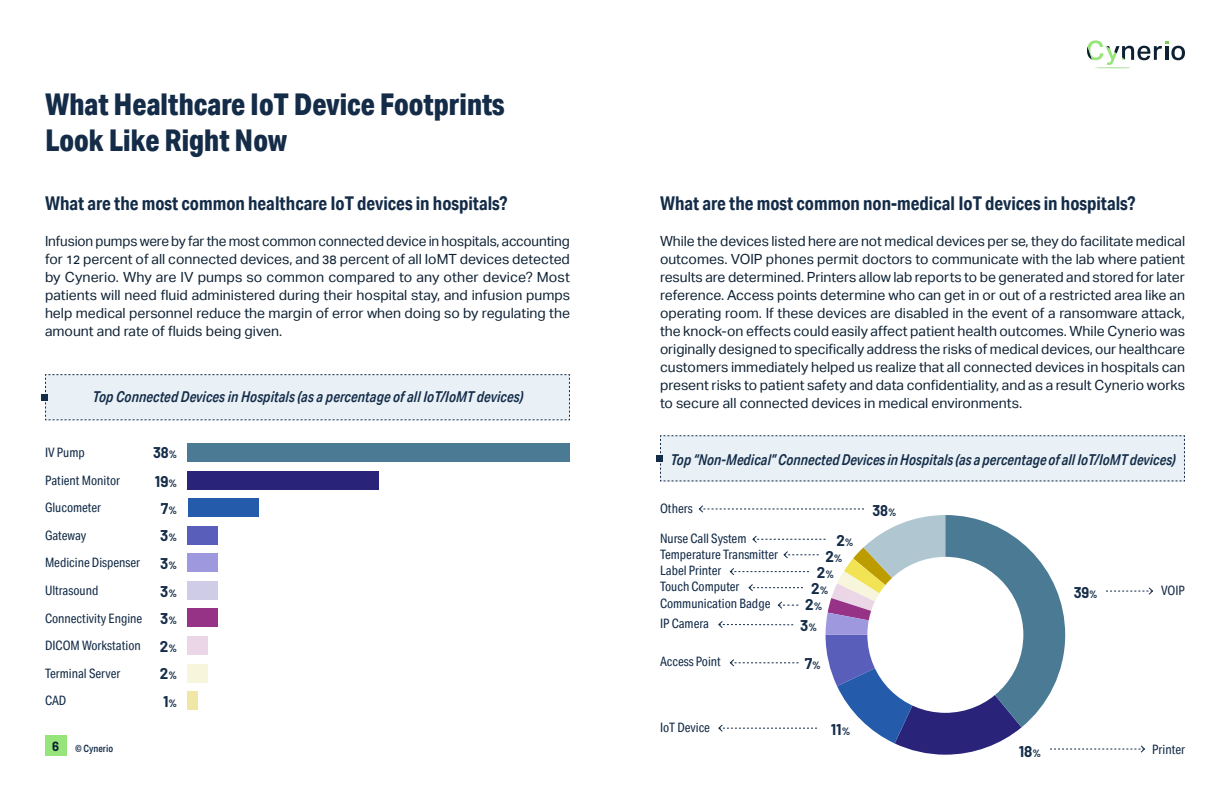
<style>
.page{position:relative;width:1230px;height:795px;background:#fff}
.page>*{position:absolute;margin:0;border:0;box-sizing:border-box;transform-origin:0 0}
.כותרת_גדולה_H1{font:800 30px/36px "Aktiv Grotesk Cd";color:#142c48}
.כותרות_משנה_H2{font:700 19px "Aktiv Grotesk Cd";color:#142c48}
.אחוזים{font:700 15.2px "Barlow";letter-spacing:-.005em;color:#142c48}
.אחוזים-2{font:700 15.2px "Barlow";letter-spacing:-.005em;color:#142c48;scale:.96 1}
.כותרת_גרפים{font:italic 500 15px "Aktiv Grotesk Cd";color:#142c48}
.טקסט__רץ{font:14px/18px "Aktiv Grotesk";color:#0e2133;text-align:justify}
.טקסט_גרפים{font:13px "Aktiv Grotesk Cd";color:#142c48}
.t1{font:500 10px "Aktiv Grotesk Cd";color:#142c48}
.s1{font-size:10.4px}
.s2{font-family:"Barlow";font-weight:700;font-size:13px;color:#0e2133}
</style>
<div class="page">
<svg style="left:1087px;top:40px;width:98px;height:29px"></svg>
<div style="left:45px;top:736px;width:21px;height:20px;background:#97e57a"></div>
<div style="left:45px;top:374px;width:525px;height:47px;background:#e9f1f7"></div>
<div style="left:188px;top:443px;width:382px;height:18px;background:#4a7a94"></div>
<div style="left:188px;top:472px;width:191px;height:18px;background:#29247a"></div>
<div style="left:188px;top:498px;width:71px;height:19px;background:#245cab"></div>
<div style="left:188px;top:526px;width:30px;height:18px;background:#595eba"></div>
<div style="left:188px;top:554px;width:30px;height:18px;background:#9e99de"></div>
<div style="left:188px;top:581px;width:30px;height:18px;background:#cfcce8"></div>
<div style="left:188px;top:609px;width:30px;height:18px;background:#963387"></div>
<div style="left:188px;top:637px;width:20px;height:18px;background:#ebd6e8"></div>
<div style="left:188px;top:664px;width:20px;height:18px;background:#f7f5db"></div>
<div style="left:188px;top:692px;width:10px;height:18px;background:#f0e6a6"></div>
<svg style="left:699px;top:505px;width:454px;height:250px"></svg>
<div style="left:42px;top:394px;width:6px;height:7px;background:#142c48"></div>
<svg style="left:657px;top:435px;width:528px;height:47px;background:#e4ecf3"></svg>
<p class="כותרת_גדולה_H1" style="left:45px;top:86px;width:461px">What Healthcare IoT Device Footprints<br>Look Like Right Now</p>
<p class="כותרות_משנה_H2" style="left:45px;top:192px;width:464px">What are the most common healthcare IoT devices in hospitals?</p>
<p class="טקסט__רץ" style="left:45px;top:232px;width:527px">Infusion pumps were by far the most common connected device in hospitals, accounting for 12 percent of all connected devices, and 38 percent of all IoMT devices detected by Cynerio. Why are IV pumps so common compared to any other device? Most patients will need fluid administered during their hospital stay, and infusion pumps help medical personnel reduce the margin of error when doing so by regulating the amount and rate of fluids being given.</p>
<p class="כותרת_גרפים" style="left:93px;top:388px;width:432px">Top Connected Devices in Hospitals (as a percentage of all IoT/IoMT devices)</p>
<p class="טקסט_גרפים" style="left:45px;top:445px;width:41px">IV Pump</p>
<p class="אחוזים-2" style="left:153px;top:442px;width:26px">38<span class="s1">%</span></p>
<p class="טקסט_גרפים" style="left:45px;top:473px;width:77px">Patient Monitor</p>
<p class="אחוזים" style="left:155px;top:470px;width:24px">19<span class="s1">%</span></p>
<p class="טקסט_גרפים" style="left:45px;top:500px;width:58px">Glucometer</p>
<p class="אחוזים" style="left:161px;top:497px;width:18px">7<span class="s1">%</span></p>
<p class="טקסט_גרפים" style="left:45px;top:527px;width:43px">Gateway</p>
<p class="אחוזים" style="left:160px;top:525px;width:18px">3<span class="s1">%</span></p>
<p class="טקסט_גרפים" style="left:45px;top:555px;width:97px">Medicine Dispenser</p>
<p class="אחוזים" style="left:160px;top:552px;width:18px">3<span class="s1">%</span></p>
<p class="טקסט_גרפים" style="left:45px;top:583px;width:55px">Ultrasound</p>
<p class="אחוזים" style="left:160px;top:580px;width:18px">3<span class="s1">%</span></p>
<p class="טקסט_גרפים" style="left:45px;top:610px;width:99px">Connectivity Engine</p>
<p class="אחוזים" style="left:160px;top:607px;width:18px">3<span class="s1">%</span></p>
<p class="טקסט_גרפים" style="left:45px;top:638px;width:97px">DICOM Workstation</p>
<p class="אחוזים" style="left:160px;top:635px;width:19px">2<span class="s1">%</span></p>
<p class="טקסט_גרפים" style="left:45px;top:666px;width:77px">Terminal Server</p>
<p class="אחוזים" style="left:160px;top:663px;width:19px">2<span class="s1">%</span></p>
<p class="טקסט_גרפים" style="left:45px;top:693px;width:23px">CAD</p>
<p class="אחוזים" style="left:163px;top:690px;width:15px">1<span class="s1">%</span></p>
<p class="t1" style="left:52px;top:742px;width:62px"><span class="s2">6</span> © Cynerio</p>
<p class="כותרות_משנה_H2" style="left:660px;top:192px;width:477px">What are the most common non-medical IoT devices in hospitals?</p>
<p class="טקסט__רץ" style="left:660px;top:232px;width:527px">While the devices listed here are not medical devices per se, they do facilitate medical outcomes. VOIP phones permit doctors to communicate with the lab where patient results are determined. Printers allow lab reports to be generated and stored for later reference. Access points determine who can get in or out of a restricted area like an operating room. If these devices are disabled in the event of a ransomware attack, the knock-on effects could easily affect patient health outcomes. While Cynerio was originally designed to specifically address the risks of medical devices, our healthcare customers immediately helped us realize that all connected devices in hospitals can present risks to patient safety and data confidentiality, and as a result Cynerio works to secure all connected devices in medical environments.</p>
<p class="כותרת_גרפים" style="left:671px;top:451px;width:507px">Top “Non-Medical” Connected Devices in Hospitals (as a percentage of all IoT/IoMT devices)</p>
<p class="טקסט_גרפים" style="left:660px;top:501px;width:34px">Others</p>
<p class="אחוזים-2" style="left:872px;top:500px;width:26px">38<span class="s1">%</span></p>
<p class="טקסט_גרפים" style="left:660px;top:531px;width:88px">Nurse Call System</p>
<p class="אחוזים" style="left:836px;top:530px;width:19px">2<span class="s1">%</span></p>
<p class="אחוזים" style="left:825px;top:545px;width:19px">2<span class="s1">%</span></p>
<p class="אחוזים" style="left:817px;top:561px;width:19px">2<span class="s1">%</span></p>
<p class="אחוזים" style="left:811px;top:577px;width:19px">2<span class="s1">%</span></p>
<p class="אחוזים" style="left:805px;top:593px;width:19px">2<span class="s1">%</span></p>
<p class="אחוזים" style="left:800px;top:614px;width:18px">3<span class="s1">%</span></p>
<p class="אחוזים" style="left:805px;top:652px;width:18px">7<span class="s1">%</span></p>
<p class="טקסט_גרפים" style="left:660px;top:546px;width:120px">Temperature Transmitter</p>
<p class="טקסט_גרפים" style="left:660px;top:563px;width:63px">Label Printer</p>
<p class="טקסט_גרפים" style="left:660px;top:579px;width:81px">Touch Computer</p>
<p class="טקסט_גרפים" style="left:1161px;top:583px;width:25px">VOIP</p>
<p class="אחוזים" style="left:1074px;top:581px;width:25px">39<span class="s1">%</span></p>
<p class="טקסט_גרפים" style="left:660px;top:595px;width:112px">Communication Badge</p>
<p class="טקסט_גרפים" style="left:660px;top:616px;width:51px">IP Camera</p>
<p class="טקסט_גרפים" style="left:660px;top:654px;width:62px">Access Point</p>
<p class="טקסט_גרפים" style="left:660px;top:720px;width:52px">IoT Device</p>
<p class="אחוזים" style="left:831px;top:718px;width:21px">11<span class="s1">%</span></p>
<p class="אחוזים" style="left:1019px;top:740px;width:24px">18<span class="s1">%</span></p>
<p class="טקסט_גרפים" style="left:1152px;top:741px;width:34px">Printer</p>
</div>
